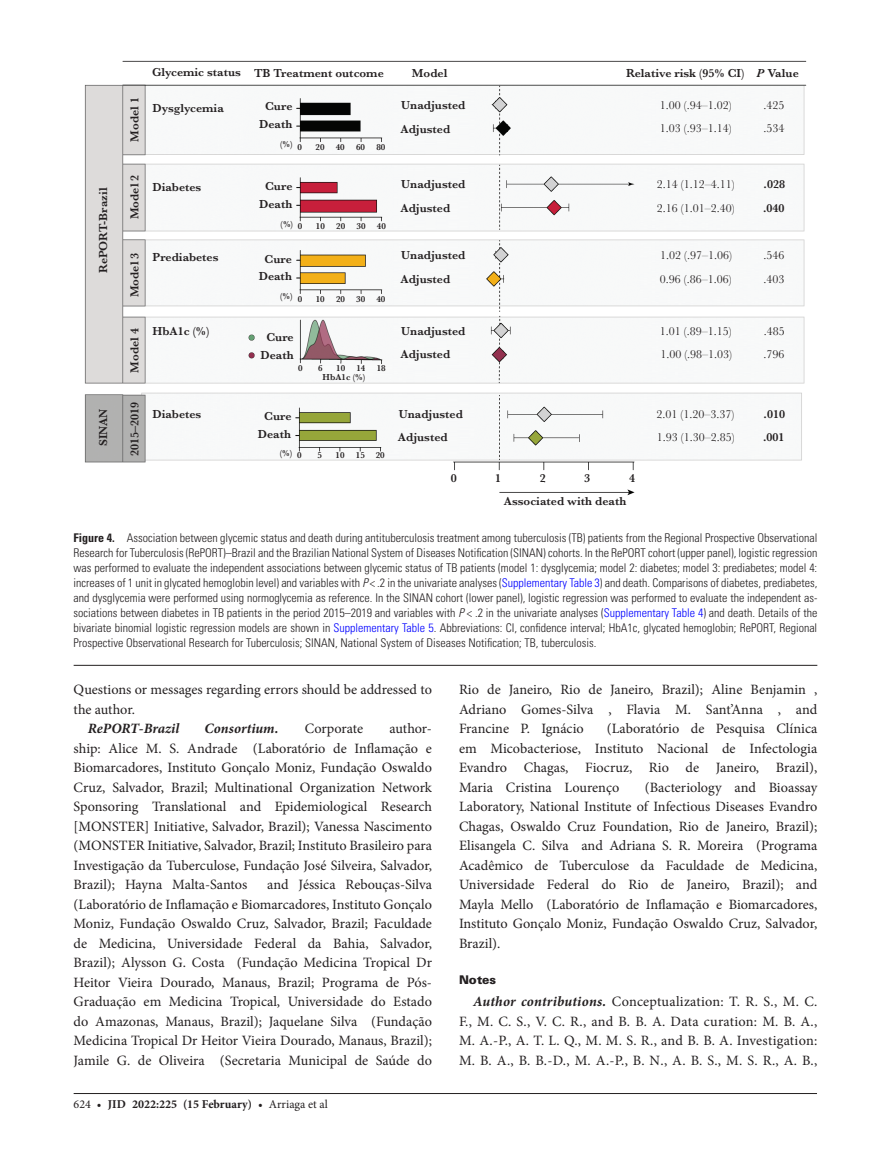
<style>
.page{position:relative;width:891px;height:1174px;background:#fff}
.page>*{position:absolute;margin:0;border:0;box-sizing:border-box;transform-origin:0 0}
.t1{font:14.25px/19.5px "Minion Pro";color:#231f20;text-align:justify}
.t2{font:italic 700 14.25px "Minion Pro";color:#231f20}
.t3{font:300 condensed 12px/15px "Univers LT Std";color:#231f20;text-align:justify}
.t4{font:600 12px/23.4px "Baskerville MT Std";color:#231f20}
.t5{font:12px/23.4px "Baskerville MT Std";color:#231f20}
.t6{font:700 12px "Minion Pro";color:#231f20}
.t7{font:900 12px "Univers LT Std";color:#231f20}
.t8{font:600 9px/8.7px "Baskerville MT Std";color:#231f20}
.s1{font-style:italic}
.s2{font-weight:700}
.s3{color:#00f}
.s4{font-weight:400}
.s5{font-weight:700;font-style:italic}
</style>
<div class="page">
<hr style="left:74px;top:1093px;width:743px;height:1px;background:#231f20">
<hr style="left:74px;top:665px;width:743px;height:1px;background:#231f20">
<img style="left:84px;top:60px;width:723px;height:436px">
<p class="t4" style="left:92px;top:273px;width:87px;rotate:-90deg">RePORT-Brazil</p>
<p class="t4" style="left:92px;top:446px;width:39px;rotate:-90deg">SINAN</p>
<p class="t4" style="left:123px;top:142px;width:46px;rotate:-90deg">Model 1</p>
<p class="t4" style="left:123px;top:219px;width:46px;rotate:-90deg">Model 2</p>
<p class="t4" style="left:123px;top:297px;width:46px;rotate:-90deg">Model 3</p>
<p class="t4" style="left:123px;top:373px;width:46px;rotate:-90deg">Model 4</p>
<p class="t4" style="left:123px;top:456px;width:55px;rotate:-90deg">2015–2019</p>
<p class="t4" style="left:152px;top:61px;width:90px">Glycemic status</p>
<p class="t4" style="left:153px;top:96px;width:73px">Dysglycemia</p>
<p class="t4" style="left:153px;top:175px;width:50px">Diabetes</p>
<p class="t4" style="left:153px;top:246px;width:67px">Prediabetes</p>
<p class="t4" style="left:153px;top:319px;width:58px">HbA1c (%)</p>
<p class="t4" style="left:153px;top:403px;width:50px">Diabetes</p>
<p class="t4" style="left:254px;top:61px;width:131px">TB Treatment outcome</p>
<p class="t4" style="left:412px;top:61px;width:37px">Model</p>
<p class="t4" style="left:626px;top:61px;width:174px">Relative risk (95% CI) <span class="s1">P</span> Value</p>
<p class="t4" style="left:265px;top:95px;width:29px">Cure</p>
<p class="t4" style="left:401px;top:94px;width:66px">Unadjusted</p>
<p class="t5" style="left:660px;top:93px;width:73px">1.00 (.94–1.02)</p>
<p class="t5" style="left:763px;top:93px;width:22px">.425 .534</p>
<p class="t4" style="left:259px;top:113px;width:35px">Death</p>
<p class="t4" style="left:400px;top:117px;width:51px">Adjusted</p>
<p class="t5" style="left:660px;top:117px;width:73px">1.03 (.93–1.14)</p>
<p class="t8" style="left:280px;top:140px;width:14px">(%)</p>
<p class="t8" style="left:316px;top:143px;width:10px">20</p>
<p class="t8" style="left:336px;top:143px;width:10px">40</p>
<p class="t8" style="left:356px;top:143px;width:10px">60</p>
<p class="t8" style="left:376px;top:143px;width:10px">80</p>
<p class="t8" style="left:297px;top:143px;width:6px">0</p>
<p class="t4" style="left:259px;top:178px;width:35px;line-height:17.4px;text-align:center">Cure<br>Death</p>
<p class="t8" style="left:281px;top:219px;width:14px">(%)</p>
<p class="t8" style="left:316px;top:222px;width:10px">10</p>
<p class="t8" style="left:336px;top:222px;width:10px">20</p>
<p class="t8" style="left:357px;top:222px;width:10px">30</p>
<p class="t8" style="left:377px;top:222px;width:10px">40</p>
<p class="t8" style="left:298px;top:222px;width:6px">0</p>
<p class="t4" style="left:259px;top:250px;width:35px;line-height:17.7px;text-align:center">Cure<br>Death</p>
<p class="t8" style="left:280px;top:292px;width:14px">(%)</p>
<p class="t8" style="left:316px;top:295px;width:71px">10 20 30 40</p>
<p class="t8" style="left:298px;top:295px;width:6px">0</p>
<p class="t4" style="left:260px;top:328px;width:35px;line-height:17.7px;text-align:center">Cure<br>Death</p>
<p class="t8" style="left:298px;top:364px;width:6px">0</p>
<p class="t8" style="left:318px;top:364px;width:6px">6</p>
<p class="t8" style="left:323px;top:364px;width:44px;text-indent:14px">10<br>HbA1c (%)</p>
<p class="t8" style="left:356px;top:364px;width:31px">14 18</p>
<p class="t4" style="left:258px;top:407px;width:35px;line-height:17.7px;text-align:center">Cure<br>Death</p>
<p class="t8" style="left:280px;top:448px;width:14px">(%)</p>
<p class="t8" style="left:317px;top:451px;width:6px">5</p>
<p class="t8" style="left:336px;top:451px;width:11px">10</p>
<p class="t8" style="left:356px;top:451px;width:30px">15 20</p>
<p class="t8" style="left:297px;top:451px;width:6px">0</p>
<p class="t4" style="left:400px;top:173px;width:67px">Unadjusted<br>Adjusted</p>
<p class="t4" style="left:400px;top:244px;width:67px">Unadjusted<br>Adjusted</p>
<p class="t4" style="left:400px;top:319px;width:67px">Unadjusted<br>Adjusted</p>
<p class="t4" style="left:398px;top:402px;width:67px">Unadjusted<br>Adjusted</p>
<p class="t4" style="left:451px;top:466px;width:7px">0</p>
<p class="t4" style="left:495px;top:466px;width:7px">1</p>
<p class="t4" style="left:540px;top:466px;width:7px">2</p>
<p class="t4" style="left:584px;top:466px;width:7px">3</p>
<p class="t4" style="left:629px;top:466px;width:7px">4</p>
<p class="t4" style="left:504px;top:490px;width:124px">Associated with death</p>
<p class="t5" style="left:657px;top:173px;width:79px">2.14 (1.12–4.11)<br>2.16 (1.01–2.40)</p>
<p class="t5" style="left:660px;top:244px;width:74px">1.02 (.97–1.06)<br>0.96 (.86–1.06)</p>
<p class="t5" style="left:660px;top:319px;width:74px">1.01 (.89–1.15)<br>1.00 (.98–1.03)</p>
<p class="t5" style="left:656px;top:402px;width:80px">2.01 (1.20–3.37)<br>1.93 (1.30–2.85)</p>
<p class="t4" style="left:763px;top:173px;width:23px">.028 .040</p>
<p class="t5" style="left:763px;top:244px;width:22px">.546 .403</p>
<p class="t5" style="left:763px;top:319px;width:23px">.485 .796</p>
<p class="t4" style="left:763px;top:402px;width:23px">.010 .001</p>
<p class="t3" style="left:74px;top:530px;width:745px"><span class="s2">Figure 4.</span> Association between glycemic status and death during antituberculosis treatment among tuberculosis (TB) patients from the Regional Prospective Observational Research for Tuberculosis (RePORT)–Brazil and the Brazilian National System of Diseases Notification (SINAN) cohorts. In the RePORT cohort (upper panel), logistic regression was performed to evaluate the independent associations between glycemic status of TB patients (model 1: dysglycemia; model 2: diabetes; model 3: prediabetes; model 4: increases of 1 unit in glycated hemoglobin level) and variables with <span class="s1">P</span> &lt; .2 in the univariate analyses (<span class="s3">Supplementary Table 3</span>) and death. Comparisons of diabetes, prediabetes, and dysglycemia were performed using normoglycemia as reference. In the SINAN cohort (lower panel), logistic regression was performed to evaluate the independent as&shy;sociations between diabetes in TB patients in the period 2015–2019 and variables with <span class="s1">P</span> &lt; .2 in the univariate analyses (<span class="s3">Supplementary Table 4</span>) and death. Details of the bivariate binomial logistic regression models are shown in <span class="s3">Supplementary Table 5</span>. Abbreviations: CI, confidence interval; HbA1c, glycated hemoglobin; RePORT, Regional Prospective Observational Research for Tuberculosis; SINAN, National System of Diseases Notification; TB, tuberculosis.</p>
<p class="t1" style="left:74px;top:680px;width:360px">Questions or messages regarding errors should be addressed to the author.</p>
<p class="t2" style="left:88px;top:719px;width:93px">RePORT-Brazil</p>
<p class="t2" style="left:205px;top:719px;width:75px">Consortium.</p>
<p class="t1" style="left:305px;top:719px;width:60px">Corporate</p>
<p class="t1" style="left:74px;top:719px;width:360px;text-indent:316px">author&shy;ship: Alice M. S. Andrade (Laboratório de Inflamação e Biomarcadores, Instituto Gonçalo Moniz, Fundação Oswaldo Cruz, Salvador, Brazil; Multinational Organization Network Sponsoring Translational and Epidemiological Research [MONSTER] Initiative, Salvador, Brazil); Vanessa Nascimento (MONSTER Initiative, Salvador, Brazil; Instituto Brasileiro para Investigação da Tuberculose, Fundação José Silveira, Salvador, Brazil); Hayna Malta-Santos</p>
<p class="t1" style="left:74px;top:875px;width:360px;text-indent:194px">and Jéssica Rebouças-Silva (Laboratório de Inflamação e Biomarcadores, Instituto Gonçalo Moniz, Fundação Oswaldo Cruz, Salvador, Brazil; Faculdade de Medicina, Universidade Federal da Bahia, Salvador, Brazil); Alysson G. Costa (Fundação Medicina Tropical Dr Heitor Vieira Dourado, Manaus, Brazil; Programa de Pós-Graduação em Medicina Tropical, Universidade do Estado do Amazonas, Manaus, Brazil); Jaquelane Silva (Fundação Medicina Tropical Dr Heitor Vieira Dourado, Manaus, Brazil); Jamile G. de Oliveira (Secretaria Municipal de Saúde do</p>
<p class="t6" style="left:74px;top:1095px;width:256px"><span class="s4">624 •</span> jid 2022:225 (15 February) <span class="s4">• Arriaga et al</span></p>
<p class="t1" style="left:459px;top:680px;width:360px">Rio de Janeiro, Rio de Janeiro, Brazil); Aline Benjamin , Adriano Gomes-Silva , Flavia M. Sant’Anna , and Francine P. Ignácio</p>
<p class="t1" style="left:459px;top:719px;width:360px;text-indent:148px">(Laboratório de Pesquisa Clínica em Micobacteriose, Instituto Nacional de Infectologia Evandro Chagas, Fiocruz, Rio de Janeiro, Brazil), Maria Cristina Lourenço</p>
<p class="t1" style="left:459px;top:778px;width:360px;text-indent:186px">(Bacteriology and Bioassay Laboratory, National Institute of Infectious Diseases Evandro Chagas, Oswaldo Cruz Foundation, Rio de Janeiro, Brazil); Elisangela C. Silva and Adriana S. R. Moreira (Programa Acadêmico de Tuberculose da Faculdade de Medicina, Universidade Federal do Rio de Janeiro, Brazil); and Mayla Mello (Laboratório de Inflamação e Biomarcadores, Instituto Gonçalo Moniz, Fundação Oswaldo Cruz, Salvador, Brazil).</p>
<p class="t7" style="left:459px;top:972px;width:39px">Notes</p>
<p class="t1" style="left:459px;top:992px;width:360px;text-indent:14px"><span class="s5">Author contributions.</span> Conceptualization: T. R. S., M. C.<br>F., M. C. S., V. C. R., and B. B. A. Data curation: M. B. A., M. A.-P., A. T. L. Q., M. M. S. R., and B. B. A. Investigation:<br>M. B. A., B. B.-D., M. A.-P., B. N., A. B. S., M. S. R., A. B.,</p>
</div>
